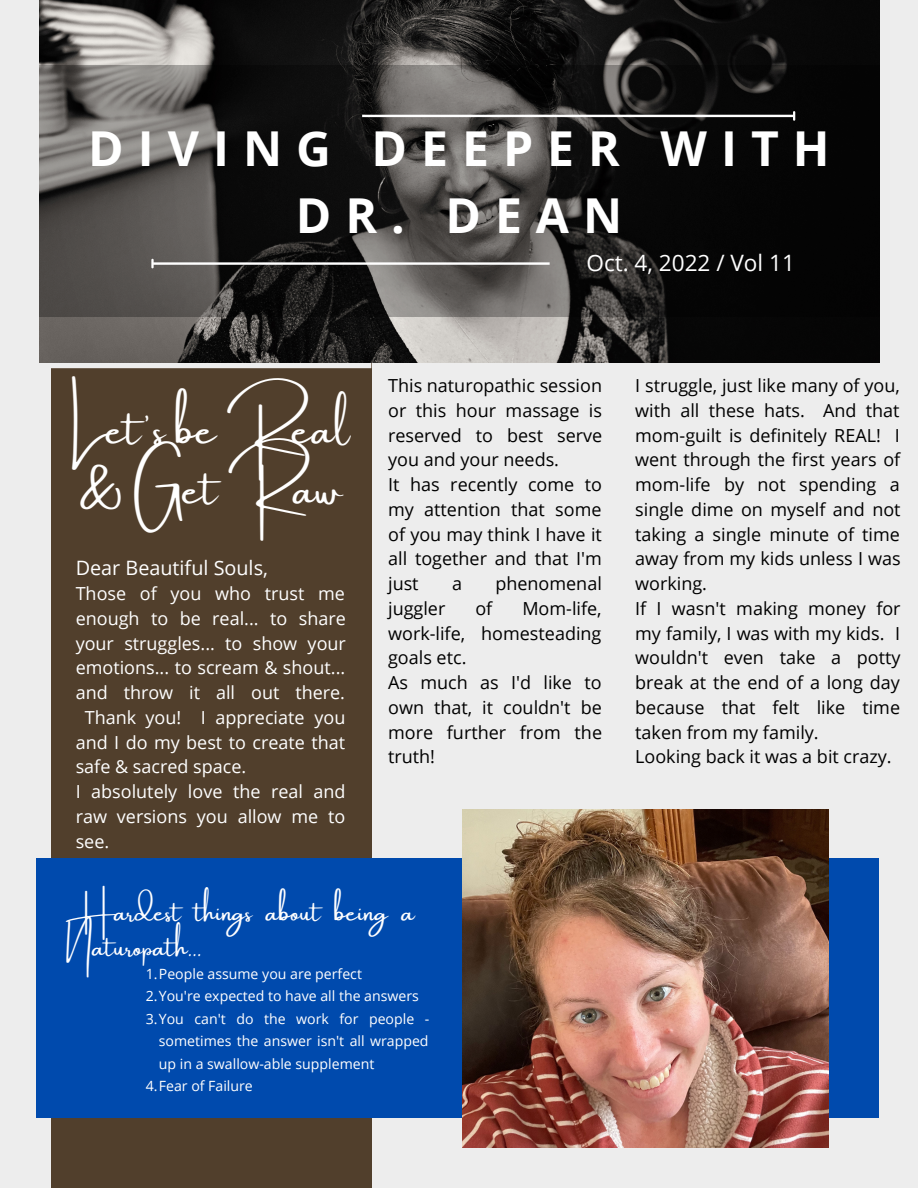
<style>
.page{position:relative;width:918px;height:1188px;background:#ededed}
.page>*{position:absolute;margin:0;border:0;box-sizing:border-box;transform-origin:0 0}
.t1{font:700 48.15px/66.3px "Open Sans";letter-spacing:.29em;color:#fff;text-align:center}
.t2{font:42.9px/59.6px "Amsterdam One";color:#fff}
.t3{font:25.05px/34.8px "Amsterdam One";color:#fff}
.t4{font:22.5px "Open Sans";color:#fff}
.t5{font:19.8px "Open Sans";color:#fff}
.t6{font:18px/24.8px "Open Sans";color:#000}
.t7{font:18px "Open Sans";color:#fff}
.t8{font:14.1px "Open Sans";color:#fff}
</style>
<div class="page">
<div style="left:51px;top:0;width:320px;height:1188px;background:#513f2c"></div>
<div style="left:51px;top:362px;width:320px;height:6px;background:#ededed"></div>
<div style="left:36px;top:858px;width:843px;height:260px;background:#004aad"></div>
<img style="left:462px;top:809px;width:367px;height:339px">
<img style="left:39px;top:0;width:840px;height:362px">
<svg style="left:39px;top:65px;width:840px;height:252px;background:#31302e"></svg>
<hr style="left:362px;top:115px;width:432px;height:2px;background:#fff">
<svg style="left:793px;top:111px;width:2px;height:10px"></svg>
<hr style="left:153px;top:262px;width:397px;height:3px;background:#fff">
<svg style="left:151px;top:259px;width:3px;height:9px"></svg>
<h1 class="t1" style="left:88px;top:115px;width:743px">DIVING DEEPER WITH<br>DR. DEAN</h1>
<p class="t4" style="left:586px;top:247px;width:210px">Oct. 4, 2022 / Vol 11</p>
<h2 class="t2" style="left:72px;top:401px;width:279px">Let's be Real &amp; Get Raw</h2>
<p class="t5" style="left:76px;top:554px;width:194px">Dear Beautiful Souls,</p>
<p class="t7" style="left:76px;top:581px;width:271px">Those of you who trust me</p>
<p class="t7" style="left:76px;top:606px;width:272px">enough to be real... to share</p>
<p class="t7" style="left:76px;top:630px;width:272px">your struggles... to show your</p>
<p class="t7" style="left:76px;top:655px;width:271px">emotions... to scream &amp; shout...</p>
<p class="t7" style="left:76px;top:680px;width:271px">and throw it all out there.</p>
<p class="t7" style="left:85px;top:705px;width:262px">Thank you! I appreciate you</p>
<p class="t7" style="left:76px;top:729px;width:271px">and I do my best to create that</p>
<p class="t7" style="left:76px;top:754px;width:172px">safe &amp; sacred space.</p>
<p class="t7" style="left:76px;top:779px;width:271px">I absolutely love the real and</p>
<p class="t7" style="left:76px;top:804px;width:271px">raw versions you allow me to</p>
<p class="t7" style="left:76px;top:828px;width:35px">see.</p>
<h3 class="t3" style="left:67px;top:896px;width:350px">Hardest things about being a<br>Naturopath...</h3>
<p class="t6" style="left:388px;top:373px;width:216px">This naturopathic session or this hour massage is reserved to best serve you and your needs.<br>It has recently come to my attention that some of you may think I have it all together and that I'm just</p>
<p class="t6" style="left:452px;top:571px;width:12px">a</p>
<p class="t6" style="left:495px;top:571px;width:108px">phenomenal</p>
<p class="t6" style="left:388px;top:595px;width:59px">juggler</p>
<p class="t6" style="left:475px;top:595px;width:18px">of</p>
<p class="t6" style="left:388px;top:595px;width:215px;text-indent:134px">Mom-life, work-life, homesteading goals etc.<br>As much as I'd like to own that, it couldn't be more further from the truth!</p>
<p class="t8" style="left:146px;top:964px;width:218px">1.People assume you are perfect</p>
<p class="t8" style="left:146px;top:986px;width:275px">2.You're expected to have all the answers</p>
<p class="t8" style="left:146px;top:1009px;width:285px">3.You can't do the work for people -</p>
<p class="t8" style="left:159px;top:1031px;width:271px">sometimes the answer isn't all wrapped</p>
<p class="t8" style="left:159px;top:1054px;width:217px">up in a swallow-able supplement</p>
<p class="t8" style="left:146px;top:1076px;width:109px">4.Fear of Failure</p>
<p class="t6" style="left:635px;top:373px;width:267px">I struggle, just like many of you, with all these hats. And that mom-guilt is definitely REAL! I went through the first years of mom-life by not spending a single dime on myself and not taking a single minute of time away from my kids unless I was working.<br>If I wasn't making money for my family, I was with my kids. I wouldn't even take a potty break at the end of a long day because that felt like time taken from my family.<br>Looking back it was a bit crazy.</p>
</div>
